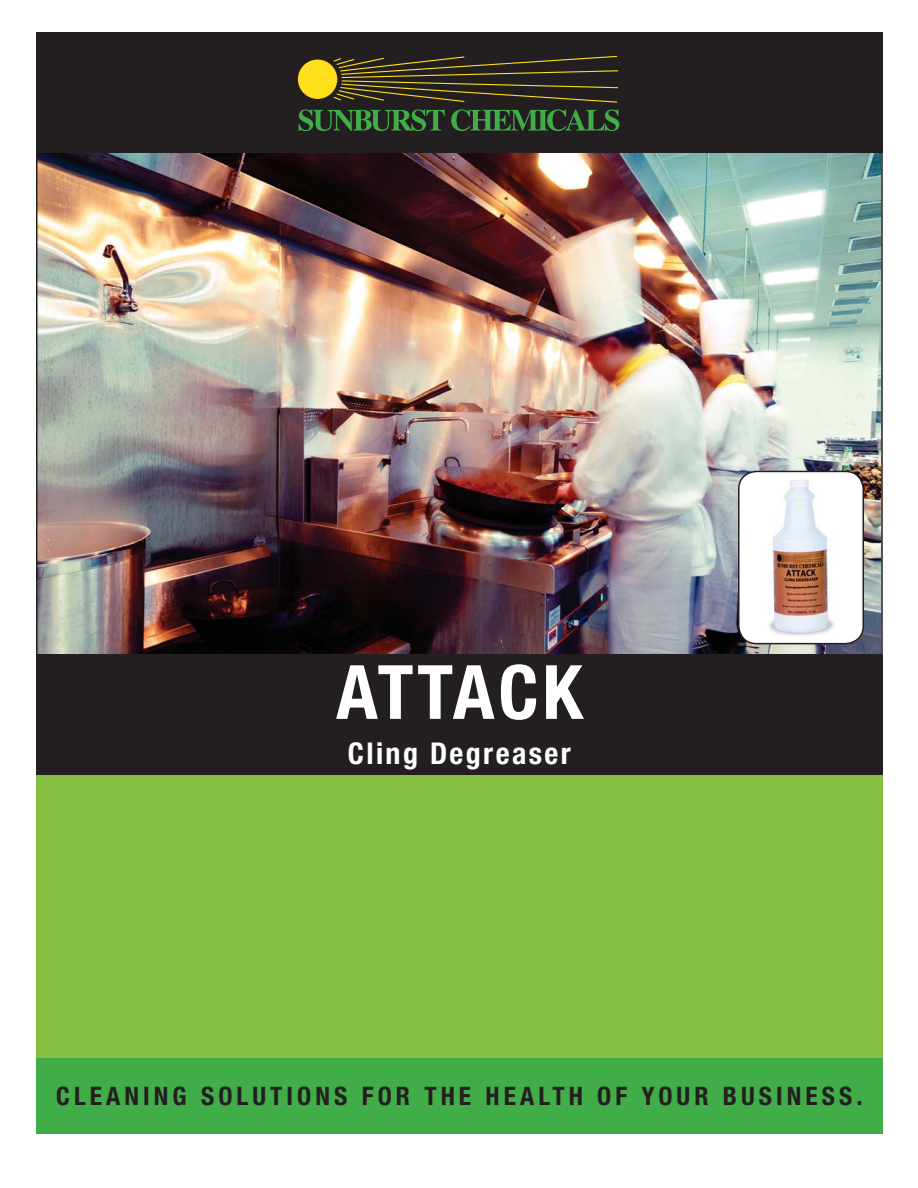
<style>
.page{position:relative;width:918px;height:1188px;background:#fff}
.page>*{position:absolute;margin:0;border:0;box-sizing:border-box;transform-origin:0 0}
.t1{font:700 condensed 75px "Helvetica Neue LT Std";letter-spacing:.05em;color:#fff}
.t2{font:700 condensed 30px "Helvetica Neue LT Std";letter-spacing:.08em;color:#fff}
.t3{font:700 condensed 25.5px "Helvetica Neue LT Std";letter-spacing:.16em;color:#231f20}
</style>
<div class="page">
<img style="left:38px;top:153px;width:843px;height:501px">
<div style="left:36px;top:775px;width:847px;height:283px;background:#87bf42"></div>
<div style="left:36px;top:1058px;width:847px;height:76px;background:#41ad49"></div>
<div style="left:36px;top:654px;width:847px;height:121px;background:#231f20"></div>
<div style="left:739px;top:471px;width:124px;height:173px;background:#fff;border-radius:18px"></div>
<div style="left:738px;top:471px;width:126px;height:173px;border:2px solid #231f20;border-radius:18px"></div>
<hr style="left:881px;top:108px;width:2px;height:546px;background:#231f20">
<hr style="left:36px;top:108px;width:2px;height:546px;background:#231f20">
<div style="left:36px;top:32px;width:847px;height:121px;background:#231f20"></div>
<div style="left:298px;top:60px;width:39px;height:39px;background:#ffdf1b;border-radius:50%"></div>
<svg style="left:299px;top:109px;width:146px;height:22px"></svg>
<svg style="left:451px;top:109px;width:168px;height:22px"></svg>
<svg style="left:332px;top:55px;width:286px;height:48px"></svg>
<img style="left:769px;top:480px;width:66px;height:156px">
<h1 class="t1" style="left:336px;top:649px;width:248px">ATTACK</h1>
<p class="t2" style="left:348px;top:736px;width:224px">Cling Degreaser</p>
<p class="t3" style="left:56px;top:1082px;width:808px">CLEANING SOLUTIONS FOR THE HEALTH OF YOUR BUSINESS.</p>
</div>
